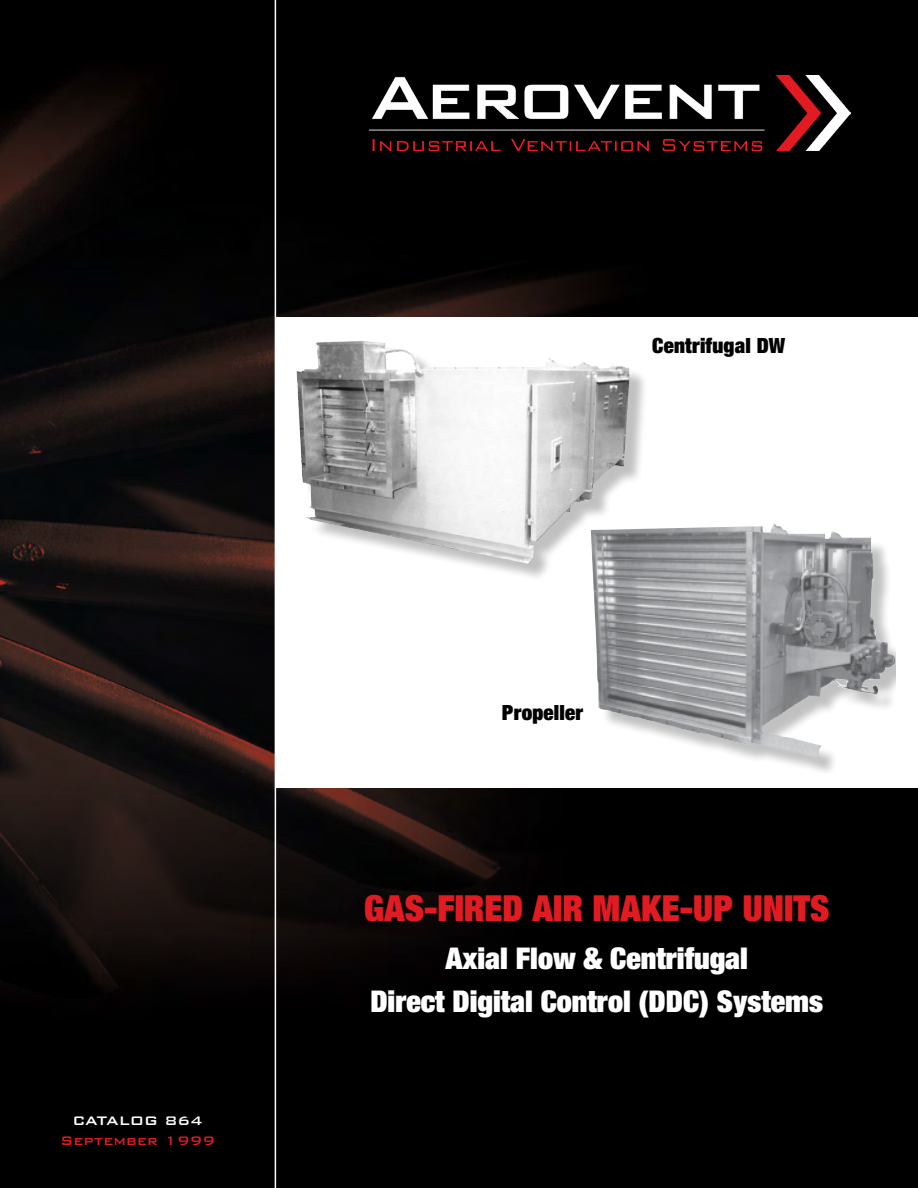
<style>
.page{position:relative;width:918px;height:1188px;background:#fff}
.page>*{position:absolute;margin:0;border:0;box-sizing:border-box;transform-origin:0 0}
.t1{font:900 expanded 36px "Helvetica Neue";color:#e11b22}
.t2{font:900 expanded 30px/42.5px "Helvetica Neue";color:#fff;text-align:center}
.t3{font:900 expanded 21px "Helvetica Neue";letter-spacing:.01em;color:#000}
.t4{font:500 16.5px "Bank Gothic BT";color:#e11b22}
.t5{font:500 16.5px "Bank Gothic BT";letter-spacing:-.01em;color:#fff}
</style>
<div class="page">
<img style="left:0;top:0;width:918px;height:1188px">
<img style="left:370px;top:76px;width:480px;height:74px">
<hr style="left:275px;top:0;width:1px;height:1188px;background:#fff">
<div style="left:275px;top:318px;width:643px;height:470px;background:#fff"></div>
<div style="left:299px;top:343px;width:349px;height:239px;background:#000;opacity:.25"></div>
<img style="left:296px;top:341px;width:68px;height:180px">
<div style="left:593px;top:527px;width:302px;height:246px;background:#000;opacity:.25"></div>
<img style="left:591px;top:524px;width:304px;height:234px">
<p class="t5" style="left:72px;top:1112px;width:132px">CATALOG 864</p>
<p class="t4" style="left:60px;top:1131px;width:157px">September 1999</p>
<p class="t3" style="left:652px;top:332px;width:134px">Centrifugal DW</p>
<p class="t3" style="left:502px;top:699px;width:83px">Propeller</p>
<p class="t1" style="left:364px;top:885px;width:467px">GAS-FIRED AIR MAKE-UP UNITS</p>
<p class="t2" style="left:370px;top:937px;width:454px">Axial Flow &amp; Centrifugal<br>Direct Digital Control (DDC) Systems</p>
</div>
